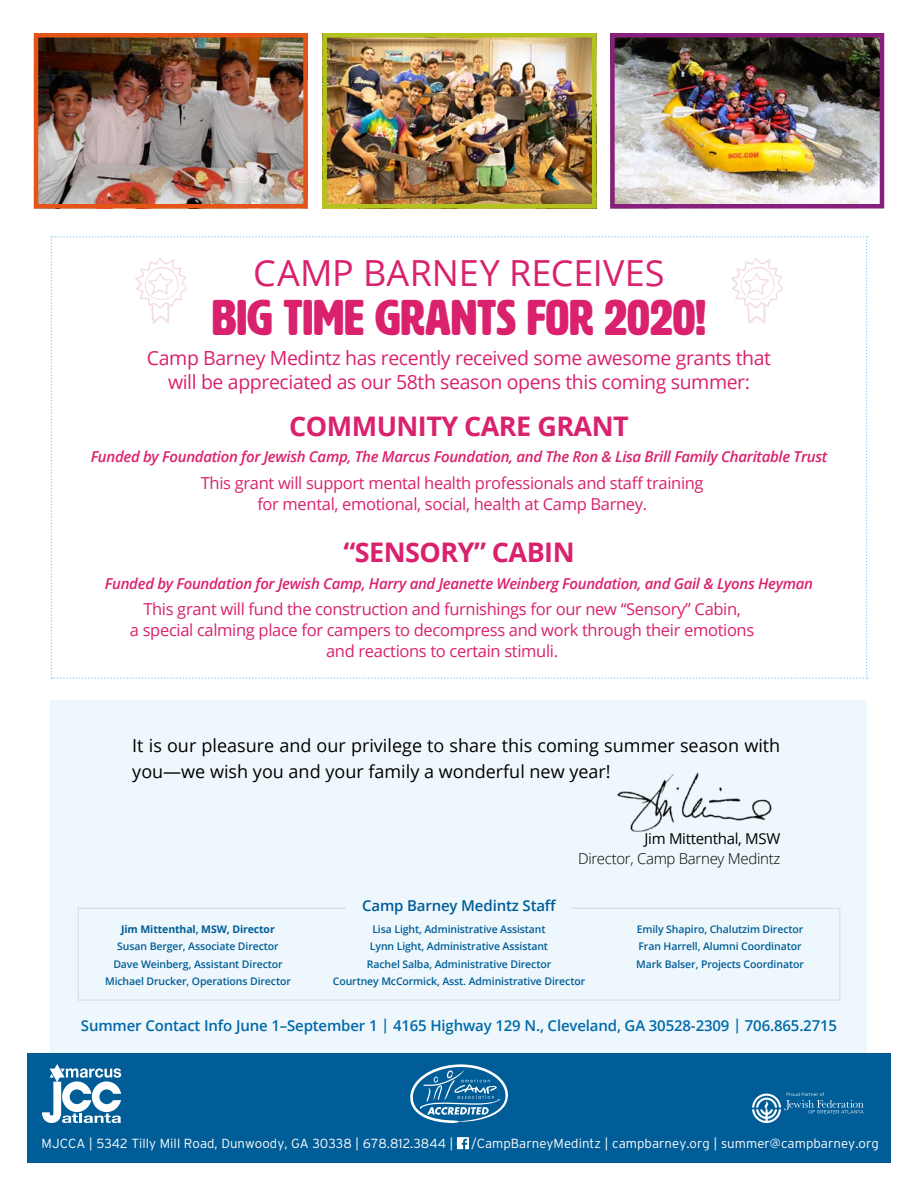
<style>
.page{position:relative;width:918px;height:1188px;background:#fff}
.page>*{position:absolute;margin:0;border:0;box-sizing:border-box;transform-origin:0 0}
.t1{font:49.5px "HWT Artz";letter-spacing:.005em;color:#da216d}
.t2{font:36px "Open Sans";color:#da216d}
.t3{font:700 27px "Open Sans";letter-spacing:-.02em;color:#da216d}
.t4{font:19.5px/23.4px "Open Sans";letter-spacing:-.02em;color:#da216d;text-align:center}
.t5{font:18px/25.5px "Open Sans";color:#000}
.t6{font:16.5px/21px "Open Sans";letter-spacing:-.02em;color:#da216d;text-align:center}
.t7{font:italic 600 15px "Open Sans";letter-spacing:-.02em;color:#da216d}
.t8{font:600 15px "Open Sans";letter-spacing:-.01em;color:#0069aa}
.t9{font:300 15px "Open Sans";letter-spacing:-.02em;color:#000}
.t10{font:600 15px "Open Sans";letter-spacing:-.01em;color:#005d97}
.t11{font:15px "Open Sans";letter-spacing:-.02em;color:#000}
.t12{font:300 13.2px "Interstate";letter-spacing:.005em;color:#fff}
.t13{font:600 10.95px "Open Sans";color:#fff}
.t14{font:600 10.5px/17.2px "Open Sans";letter-spacing:-.01em;color:#005d97;text-align:center}
.t15{font:700 10.5px "Open Sans";letter-spacing:-.01em;color:#005d97}
</style>
<div class="page">
<div style="left:51px;top:700px;width:816px;height:378px;background:#eef7fc"></div>
<svg style="left:51px;top:236px;width:817px;height:443px"></svg>
<div style="left:27px;top:1053px;width:864px;height:109px;background:#005d97"></div>
<svg style="left:410px;top:1064px;width:98px;height:59px"></svg>
<svg style="left:42px;top:1064px;width:79px;height:59px"></svg>
<svg style="left:456px;top:1137px;width:13px;height:13px"></svg>
<svg style="left:752px;top:1093px;width:112px;height:30px"></svg>
<img style="left:617px;top:772px;width:155px;height:60px">
<div style="left:78px;top:908px;width:762px;height:93px;border:1px solid #d5deef"></div>
<div style="left:346px;top:900px;width:226px;height:11px;background:#eef7fc"></div>
<img style="left:39px;top:38px;width:264px;height:165px">
<div style="left:34px;top:33px;width:274px;height:175px;border:4px solid #e45417"></div>
<img style="left:327px;top:38px;width:265px;height:165px">
<div style="left:322px;top:33px;width:275px;height:175px;border:4px solid #b3c21d"></div>
<img style="left:615px;top:38px;width:264px;height:165px">
<div style="left:610px;top:33px;width:274px;height:175px;border:4px solid #86207c"></div>
<h2 class="t2" style="left:253px;top:249px;width:413px">CAMP BARNEY RECEIVES</h2>
<h1 class="t1" style="left:212px;top:292px;width:496px">BIG TIME GRANTS FOR 2020!</h1>
<h3 class="t4" style="left:147px;top:346px;width:626px">Camp Barney Medintz has recently received some awesome grants that will be appreciated as our 58th season opens this coming summer:</h3>
<h3 class="t3" style="left:289px;top:407px;width:341px">COMMUNITY CARE GRANT</h3>
<h3 class="t7" style="left:91px;top:447px;width:738px">Funded by Foundation for Jewish Camp, The Marcus Foundation, and The Ron &amp; Lisa Brill Family Charitable Trust</h3>
<h3 class="t6" style="left:201px;top:472px;width:504px">This grant will support mental health professionals and staff training for mental, emotional, social, health at Camp Barney.</h3>
<h3 class="t3" style="left:343px;top:534px;width:233px">“SENSORY” CABIN</h3>
<h3 class="t7" style="left:105px;top:573px;width:710px">Funded by Foundation for Jewish Camp, Harry and Jeanette Weinberg Foundation, and Gail &amp; Lyons Heyman</h3>
<h3 class="t6" style="left:130px;top:598px;width:626px">This grant will fund the construction and furnishings for our new “Sensory” Cabin,<br>a special calming place for campers to decompress and work through their emotions and reactions to certain stimuli.</h3>
<h3 class="t5" style="left:132px;top:733px;width:650px">It is our pleasure and our privilege to share this coming summer season with you—we wish you and your family a wonderful new year!</h3>
<p class="t15" style="left:121px;top:922px;width:155px">Jim Mittenthal, MSW, Director</p>
<p class="t14" style="left:105px;top:938px;width:187px">Susan Berger, Associate Director<br>Dave Weinberg, Assistant Director<br>Michael Drucker, Operations Director</p>
<h3 class="t10" style="left:362px;top:896px;width:196px">Camp Barney Medintz Staff</h3>
<h3 class="t11" style="left:645px;top:829px;width:137px">Jim Mittenthal, MSW</h3>
<h3 class="t9" style="left:578px;top:848px;width:204px">Director, Camp Barney Medintz</h3>
<p class="t14" style="left:333px;top:921px;width:254px">Lisa Light, Administrative Assistant<br>Lynn Light, Administrative Assistant<br>Rachel Salba, Administrative Director<br>Courtney McCormick, Asst. Administrative Director</p>
<p class="t14" style="left:636px;top:921px;width:169px;text-align:left">Emily Shapiro, Chalutzim Director<br>Fran Harrell, Alumni Coordinator<br>Mark Balser, Projects Coordinator</p>
<h3 class="t8" style="left:81px;top:1015px;width:758px">Summer Contact Info June 1–September 1 | 4165 Highway 129 N., Cleveland, GA 30528-2309 | 706.865.2715</h3>
<p class="t12" style="left:42px;top:1136px;width:413px">MJCCA | 5342 Tilly Mill Road, Dunwoody, GA 30338 | 678.812.3844 |</p>
<p class="t12" style="left:471px;top:1136px;width:409px">/CampBarneyMedintz | campbarney.org | summer@campbarney.org</p>
<p class="t13" style="left:272px;top:1140px;width:376px">10 Camp Barney Medintz Newsletter • Winter, 2020 • campbarney.org</p>
</div>
